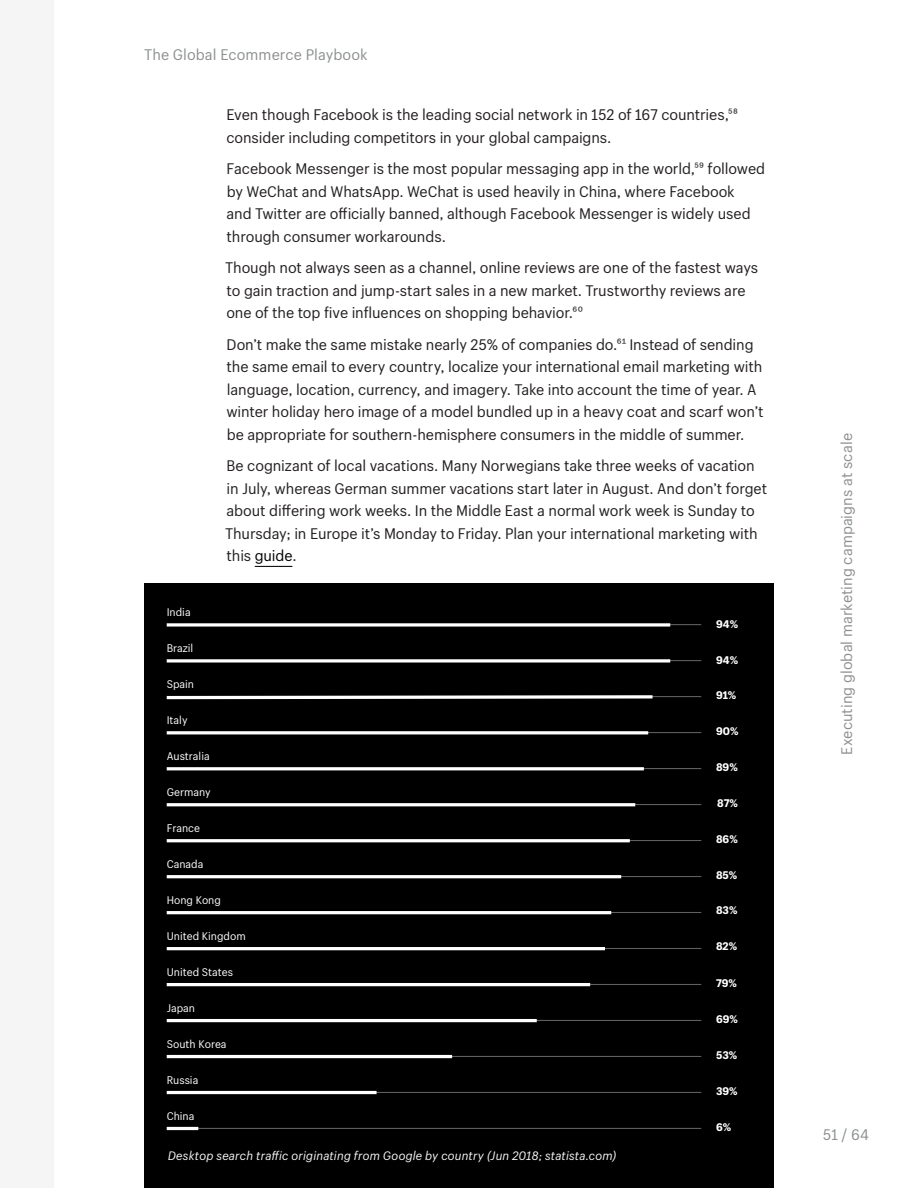
<style>
.page{position:relative;width:918px;height:1188px;background:#fff}
.page>*{position:absolute;margin:0;border:0;box-sizing:border-box;transform-origin:0 0}
.t1{font:15px/22.5px "Shopify Sans";letter-spacing:-.005em;color:#231f20}
.t2{font:15px "Shopify Sans";letter-spacing:.005em;color:#8d9091}
.photo_Caption{font:italic 12px "Shopify Sans";letter-spacing:.005em;color:#f5f5f5}
.t3{font:10.8px "Shopify Sans";color:#fff}
.t4{font:800 10.8px "Shopify Sans";color:#fff}
.s1{color:#3d3f40}
.s2{color:#000}
</style>
<div class="page">
<hr style="left:255px;top:566px;width:37px;height:1px;background:#000">
<div style="left:144px;top:584px;width:630px;height:604px;background:#000"></div>
<hr style="left:310px;top:624px;width:391px;height:1px;background:#606060">
<hr style="left:310px;top:660px;width:391px;height:1px;background:#606060">
<hr style="left:310px;top:696px;width:391px;height:1px;background:#606060">
<hr style="left:310px;top:732px;width:391px;height:1px;background:#606060">
<hr style="left:310px;top:768px;width:391px;height:1px;background:#606060">
<hr style="left:310px;top:804px;width:391px;height:1px;background:#606060">
<hr style="left:310px;top:840px;width:391px;height:1px;background:#606060">
<hr style="left:310px;top:876px;width:391px;height:1px;background:#606060">
<hr style="left:310px;top:912px;width:391px;height:1px;background:#606060">
<hr style="left:310px;top:948px;width:391px;height:1px;background:#606060">
<hr style="left:310px;top:984px;width:391px;height:1px;background:#606060">
<hr style="left:310px;top:1020px;width:391px;height:1px;background:#606060">
<hr style="left:310px;top:1056px;width:391px;height:1px;background:#606060">
<hr style="left:310px;top:1092px;width:391px;height:1px;background:#606060">
<hr style="left:190px;top:1128px;width:511px;height:1px;background:#606060">
<svg style="left:167px;top:623px;width:503px;height:4px;background:#cfcfcf"></svg>
<svg style="left:167px;top:659px;width:503px;height:4px;background:#cfcfcf"></svg>
<svg style="left:166px;top:695px;width:490px;height:5px"></svg>
<hr style="left:167px;top:731px;width:481px;height:3px;background:#fff">
<hr style="left:167px;top:803px;width:468px;height:3px;background:#fff">
<hr style="left:167px;top:839px;width:463px;height:3px;background:#fff">
<hr style="left:167px;top:875px;width:454px;height:3px;background:#fff">
<hr style="left:167px;top:911px;width:444px;height:3px;background:#fff">
<hr style="left:167px;top:947px;width:438px;height:3px;background:#fff">
<hr style="left:167px;top:983px;width:423px;height:3px;background:#fff">
<hr style="left:167px;top:1019px;width:370px;height:3px;background:#fff">
<hr style="left:167px;top:1055px;width:285px;height:3px;background:#fff">
<hr style="left:167px;top:1091px;width:210px;height:3px;background:#fff">
<hr style="left:167px;top:767px;width:477px;height:3px;background:#fff">
<hr style="left:167px;top:1127px;width:31px;height:3px;background:#fff">
<div style="left:0;top:0;width:54px;height:1188px;background:#f5f5f5"></div>
<p class="t2" style="left:144px;top:44px;width:225px">The Global Ecommerce Playbook</p>
<p class="t1" style="left:226px;top:102px;width:513px">Even though Facebook is the leading social network in 152 of 167 countries,<span class="s1">58 </span>consider including competitors in your global campaigns.</p>
<p class="t1" style="left:227px;top:156px;width:540px">Facebook Messenger is the most popular messaging app in the world,<span class="s1">59</span> followed by WeChat and WhatsApp. WeChat is used heavily in China, where Facebook<br>and Twitter are officially banned, although Facebook Messenger is widely used through consumer workarounds.</p>
<p class="t1" style="left:225px;top:255px;width:535px">Though not always seen as a channel, online reviews are one of the fastest ways to gain traction and jump-start sales in a new market. Trustworthy reviews are one of the top five influences on shopping behavior.<span class="s1">60</span></p>
<p class="t1" style="left:226px;top:332px;width:539px">Don’t make the same mistake nearly 25% of companies do.<span class="s1">61</span> Instead of sending the same email to every country, localize your international email marketing with language, location, currency, and imagery. Take into account the time of year. A winter holiday hero image of a model bundled up in a heavy coat and scarf won’t be appropriate for southern-hemisphere consumers in the middle of summer.</p>
<p class="t1" style="left:225px;top:453px;width:544px">Be cognizant of local vacations. Many Norwegians take three weeks of vacation in July, whereas German summer vacations start later in August. And don’t forget about differing work weeks. In the Middle East a normal work week is Sunday to Thursday; in Europe it’s Monday to Friday. Plan your international marketing with this <span class="s2">guide</span>.</p>
<p class="t3" style="left:167px;top:604px;width:25px">India</p>
<p class="t3" style="left:167px;top:640px;width:28px">Brazil</p>
<p class="t3" style="left:167px;top:676px;width:29px">Spain</p>
<p class="t3" style="left:167px;top:712px;width:22px">Italy</p>
<p class="t3" style="left:167px;top:748px;width:45px">Australia</p>
<p class="t3" style="left:167px;top:784px;width:46px">Germany</p>
<p class="t3" style="left:167px;top:820px;width:35px">France</p>
<p class="t3" style="left:167px;top:856px;width:38px">Canada</p>
<p class="t3" style="left:167px;top:892px;width:56px">Hong Kong</p>
<p class="t3" style="left:167px;top:928px;width:80px">United Kingdom</p>
<p class="t3" style="left:167px;top:964px;width:68px">United States</p>
<p class="t3" style="left:167px;top:1000px;width:30px">Japan</p>
<p class="t3" style="left:167px;top:1036px;width:61px">South Korea</p>
<p class="t3" style="left:167px;top:1072px;width:33px">Russia</p>
<p class="t3" style="left:167px;top:1108px;width:29px">China</p>
<p class="photo_Caption" style="left:168px;top:1147px;width:450px">Desktop search traffic originating from Google by country (Jun 2018; statista.com)</p>
<p class="t4" style="left:716px;top:616px;width:24px">94%</p>
<p class="t4" style="left:716px;top:652px;width:24px">94%</p>
<p class="t4" style="left:716px;top:687px;width:22px">91%</p>
<p class="t4" style="left:716px;top:723px;width:24px">90%</p>
<p class="t4" style="left:716px;top:759px;width:23px">89%</p>
<p class="t4" style="left:717px;top:795px;width:22px">87%</p>
<p class="t4" style="left:716px;top:831px;width:23px">86%</p>
<p class="t4" style="left:716px;top:867px;width:23px">85%</p>
<p class="t4" style="left:716px;top:902px;width:23px">83%</p>
<p class="t4" style="left:716px;top:938px;width:23px">82%</p>
<p class="t4" style="left:716px;top:975px;width:22px">79%</p>
<p class="t4" style="left:716px;top:1011px;width:23px">69%</p>
<p class="t4" style="left:716px;top:1047px;width:23px">53%</p>
<p class="t4" style="left:716px;top:1083px;width:23px">39%</p>
<p class="t4" style="left:716px;top:1119px;width:17px">6%</p>
<p class="t2" style="left:836px;top:755px;width:323px;rotate:-90deg">Executing global marketing campaigns at scale</p>
<p class="t2" style="left:823px;top:1124px;width:48px">51 / 64</p>
</div>
